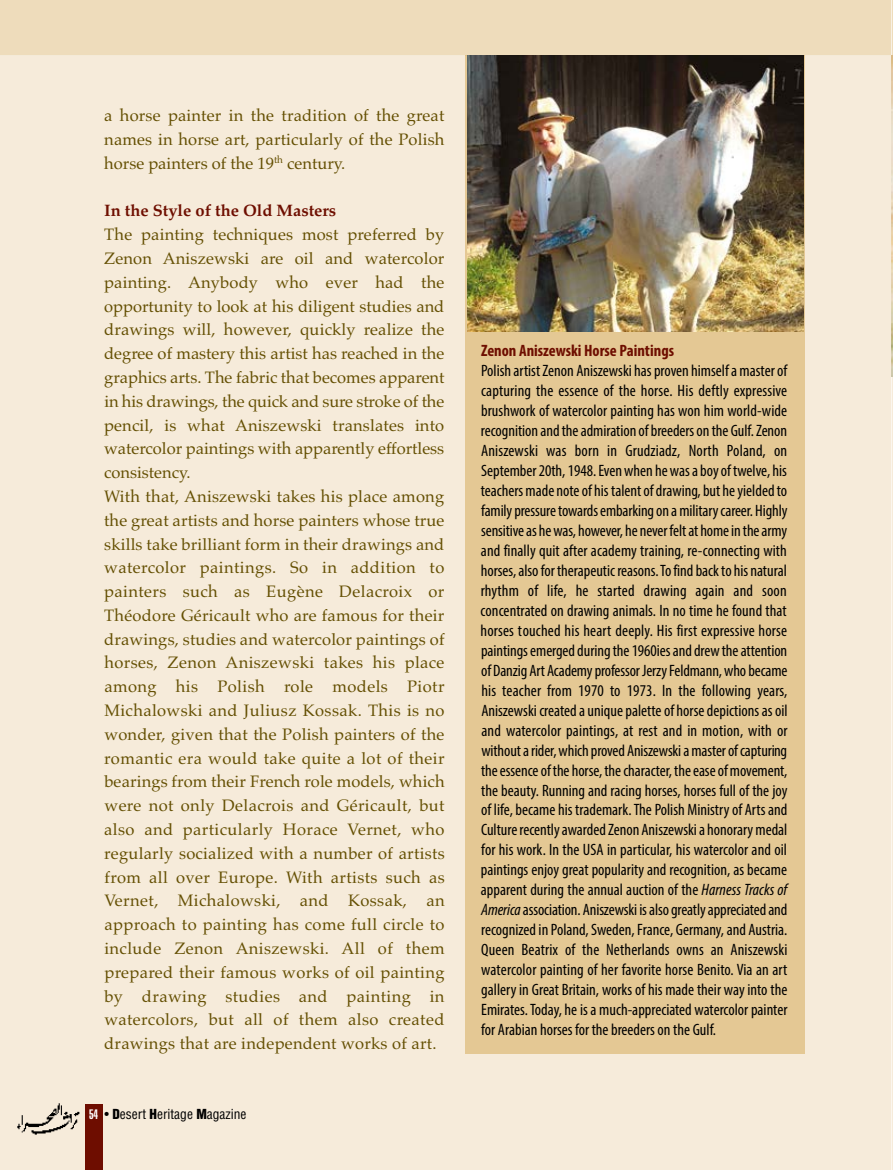
<style>
.page{position:relative;width:893px;height:1170px;background:#fff}
.page>*{position:absolute;margin:0;border:0;box-sizing:border-box;transform-origin:0 0}
.t1{font:condensed 16.5px/20px "Myriad Pro";color:#000}
.t2{font:16.5px/23.9px "Palatino";letter-spacing:.015em;color:#644f02;text-align:justify}
.t3{font:700 condensed 16.5px "Myriad Pro";color:#6e0e00}
.t4{font:700 16.5px "Palatino";color:#6e0e00}
.t5{font:condensed 13.5px "Helvetica";color:#000}
.s1{font-weight:900;font-stretch:extra-condensed;color:#fff}
.s2{font-weight:900}
.s3{font-style:italic}
</style>
<div class="page">
<div style="left:0;top:55px;width:891px;height:1114px;background:#f6ebda"></div>
<div style="left:0;top:0;width:891px;height:55px;background:#eedcbb"></div>
<div style="left:465px;top:55px;width:339px;height:998px;background:#e4c894"></div>
<img style="left:467px;top:55px;width:337px;height:277px">
<img style="left:891px;top:55px;width:1px;height:321px">
<svg style="left:892px;top:0;width:1px;height:1170px"></svg>
<div style="left:85px;top:1104px;width:17px;height:65px;background:#6e0d00"></div>
<img style="left:15px;top:1102px;width:70px;height:36px">
<p class="t2" style="left:104px;top:104px;width:342px">a horse painter in the tradition of the great names in horse art, particularly of the Polish horse painters of the 19<sup>th</sup> century.</p>
<p class="t4" style="left:104px;top:197px;width:233px">In the Style of the Old Masters</p>
<p class="t2" style="left:104px;top:222px;width:342px;text-align:left">The painting techniques most preferred by Zenon Aniszewski are oil and watercolor painting. Anybody who ever had the opportunity to look at his diligent studies and drawings will, however, quickly realize the degree of mastery this artist has reached in the graphics arts. The fabric that becomes apparent in his drawings, the quick and sure stroke of the pencil, is what Aniszewski translates into watercolor paintings with apparently effortless consistency.<br>With that, Aniszewski takes his place among the great artists and horse painters whose true skills take brilliant form in their drawings and watercolor paintings. So in addition to painters such as Eugène Delacroix or Théodore Géricault who are famous for their drawings, studies and watercolor paintings of horses, Zenon Aniszewski takes his place among his Polish role models Piotr Michalowski and Juliusz Kossak. This is no wonder, given that the Polish painters of the romantic era would take quite a lot of their bearings from their French role models, which were not only Delacrois and Géricault, but also and particularly Horace Vernet, who regularly socialized with a number of artists from all over Europe. With artists such as Vernet, Michalowski, and Kossak, an approach to painting has come full circle to include Zenon Aniszewski. All of them prepared their famous works of oil painting by drawing studies and painting in watercolors, but all of them also created drawings that are independent works of art.</p>
<p class="t5" style="left:89px;top:1105px;width:159px"><span class="s1">54</span> • <span class="s2">D</span>esert <span class="s2">H</span>eritage <span class="s2">M</span>agazine</p>
<p class="t3" style="left:481px;top:340px;width:195px">Zenon Aniszewski Horse Paintings</p>
<p class="t1" style="left:481px;top:360px;width:310px">Polish artistZenon Aniszewski hasproven himselfamasterof capturing the essence of the horse. His deftly expressive brushwork of watercolor painting has won him world-wide recognition andtheadmiration ofbreederson the Gulf.Zenon Aniszewski was born in Grudziadz, North Poland, on September20th,1948.Evenwhen hewasaboyof twelve, his teachersmade noteof his talentofdrawing,but heyieldedto familypressuretowardsembarkingon amilitarycareer. Highly sensitiveas hewas, however, he never feltat homein thearmy and finally quit after academy training, re-connecting with horses,alsofor therapeuticreasons.Tofindbackto his natural rhythm of life, he started drawing again and soon concentrated on drawing animals. In no time he found that horses touched his heart deeply. His first expressive horse paintingsemergedduringthe1960iesanddrewtheattention of Danzig Art AcademyprofessorJerzyFeldmann,whobecame his teacher from 1970 to 1973. In the following years, Aniszewskicreatedauniquepaletteof horsedepictionsasoil and watercolor paintings, at rest and in motion, with or withoutarider,which proved Aniszewskiamasterofcapturing theessenceof the horse, thecharacter, theeaseofmovement, the beauty. Running and racing horses, horses full of the joy of life, became his trademark.The Polish Ministry of Arts and CulturerecentlyawardedZenon Aniszewskia honorarymedal for his work. In the USA in particular, his watercolor and oil paintings enjoy great popularity and recognition, as became apparent during the annual auction of the <span class="s3">Harness Tracks of America</span>association. Aniszewski isalsogreatlyappreciatedand recognizedin Poland,Sweden,France, Germany,and Austria.<br>Queen Beatrix of the Netherlands owns an Aniszewski watercolor painting of her favorite horse Benito. Via an art gallery in Great Britain, works of his made their way into the Emirates.Today, he is a much-appreciated watercolor painter for Arabian horses for the breeders on the Gulf.</p>
</div>
